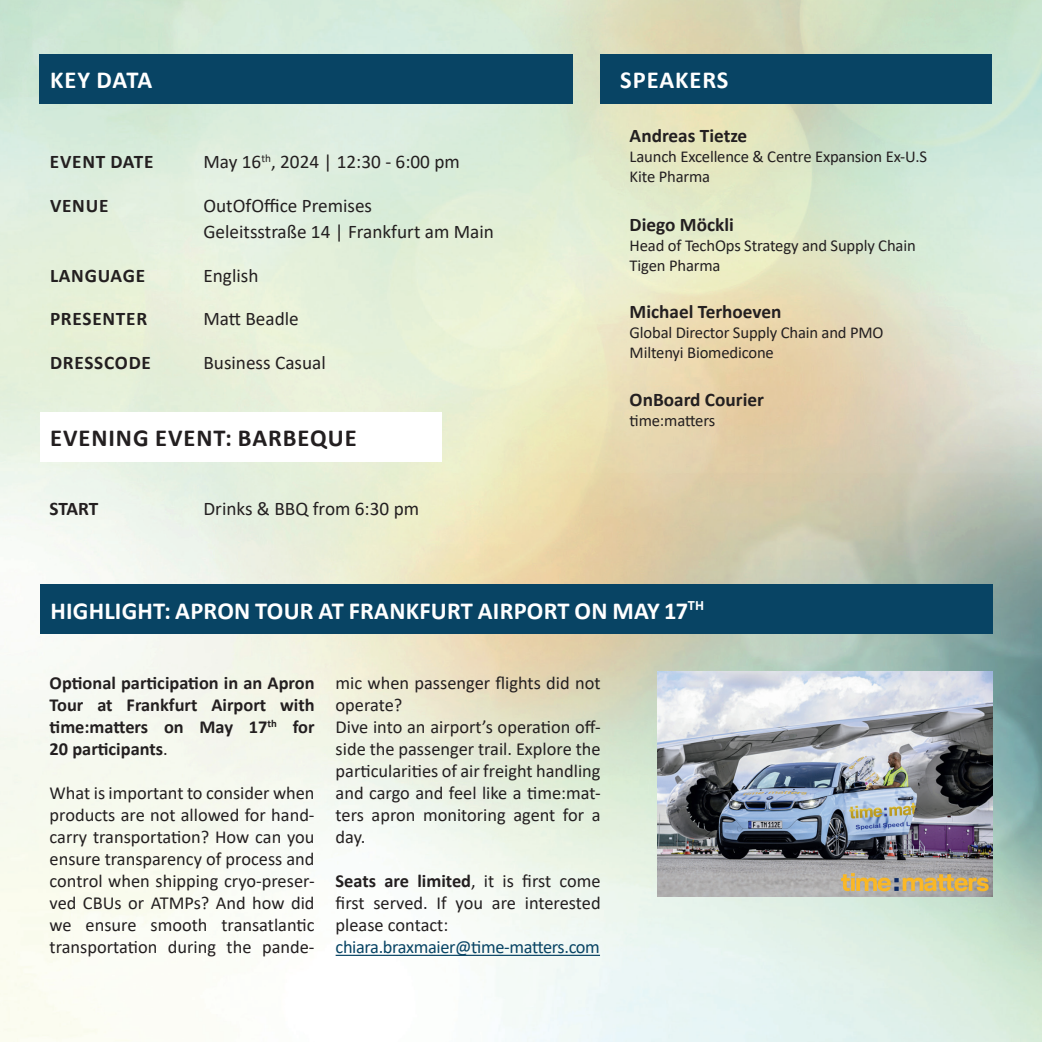
<style>
.page{position:relative;width:1042px;height:1042px;background:#fff}
.page>*{position:absolute;margin:0;border:0;box-sizing:border-box;transform-origin:0 0}
.t1{font:700 24.5px "Calibri";letter-spacing:.01em;color:#fff}
.t2{font:700 24.5px "Calibri";letter-spacing:.04em;color:#231f20}
.t3{font:700 24.5px "Calibri";letter-spacing:.04em;color:#fff}
.t4{font:19.25px/26.2px "Calibri";color:#231f20}
.t5{font:700 19.25px "Calibri";color:#231f20}
.t6{font:700 19.25px "Calibri";letter-spacing:.04em;color:#231f20}
.t7{font:18.38px/22.1px "Calibri";color:#231f20;text-align:justify}
.t8{font:700 18.38px/22.1px "Calibri";color:#231f20;text-align:justify}
.t9{font:18.38px "Calibri";letter-spacing:-.02em;color:#084464}
.t10{font:16.62px/19.9px "Calibri";letter-spacing:-.01em;color:#231f20}
.s1{font-weight:400}
.s2{font-weight:700}
</style>
<div class="page">
<img style="left:0;top:0;width:1042px;height:1042px">
<div style="left:600px;top:55px;width:392px;height:49px;background:#084464"></div>
<div style="left:39px;top:55px;width:534px;height:49px;background:#084464"></div>
<div style="left:40px;top:412px;width:401px;height:50px;background:#fff"></div>
<div style="left:40px;top:584px;width:952px;height:50px;background:#084464"></div>
<hr style="left:336px;top:955px;width:264px;height:1px;background:#084464">
<img style="left:657px;top:671px;width:335px;height:225px">
<h1 class="t1" style="left:50px;top:62px;width:104px">KEY DATA</h1>
<p class="t6" style="left:50px;top:148px;width:105px">EVENT DATE</p>
<p class="t4" style="left:203px;top:148px;width:258px">May 16<sup>th</sup>, 2024 | 12:30 - 6:00 pm</p>
<p class="t5" style="left:50px;top:192px;width:60px">VENUE</p>
<p class="t4" style="left:203px;top:192px;width:292px">OutOfOffice Premises<br>Geleitsstraße 14 | Frankfurt am Main</p>
<p class="t6" style="left:50px;top:262px;width:97px">LANGUAGE</p>
<p class="t4" style="left:203px;top:262px;width:57px">English</p>
<p class="t6" style="left:50px;top:305px;width:99px">PRESENTER</p>
<p class="t4" style="left:203px;top:305px;width:97px">Matt Beadle</p>
<p class="t6" style="left:50px;top:349px;width:102px">DRESSCODE</p>
<p class="t4" style="left:203px;top:349px;width:124px">Business Casual</p>
<h1 class="t2" style="left:50px;top:420px;width:308px">EVENING EVENT: BARBEQUE</h1>
<p class="t5" style="left:50px;top:494px;width:50px">START</p>
<p class="t4" style="left:203px;top:494px;width:217px">Drinks &amp; BBQ from 6:30 pm</p>
<h1 class="t3" style="left:620px;top:62px;width:110px">SPEAKERS</h1>
<p class="t5" style="left:630px;top:122px;width:119px">Andreas Tietze</p>
<p class="t10" style="left:630px;top:146px;width:299px">Launch Excellence &amp; Centre Expansion Ex-U.S<br>Kite Pharma</p>
<p class="t5" style="left:630px;top:211px;width:106px">Diego Möckli</p>
<p class="t10" style="left:630px;top:235px;width:288px">Head of TechOps Strategy and Supply Chain<br>Tigen Pharma</p>
<p class="t5" style="left:630px;top:298px;width:153px">Michael Terhoeven</p>
<p class="t10" style="left:630px;top:322px;width:255px">Global Director Supply Chain and PMO<br>Miltenyi Biomedicone</p>
<p class="t5" style="left:630px;top:386px;width:136px">OnBoard Courier</p>
<p class="t10" style="left:630px;top:410px;width:87px">time:matters</p>
<h1 class="t1" style="left:50px;top:593px;width:655px">HIGHLIGHT: APRON TOUR AT FRANKFURT AIRPORT ON MAY 17<sup>TH</sup></h1>
<p class="t8" style="left:50px;top:671px;width:266px">Optional participation in an Apron Tour at Frankfurt Airport with time:matters on May 17<sup>th</sup> for 20 participants<span class="s1">.</span></p>
<p class="t7" style="left:50px;top:781px;width:266px">What is important to consider when products are not allowed for hand&shy;carry transportation? How can you ensure transparency of process and control when shipping cryo-preser&shy;ved CBUs or ATMPs? And how did we ensure smooth transatlantic transportation during the pande-</p>
<p class="t7" style="left:336px;top:671px;width:266px;text-align:left">mic when passenger flights did not operate?<br>Dive into an airport’s operation off&shy;side the passenger trail. Explore the particularities of air freight handling and cargo and feel like a time:mat&shy;ters apron monitoring agent for a day.</p>
<p class="t7" style="left:336px;top:869px;width:266px"><span class="s2">Seats are limited</span>, it is first come first served. If you are interested please contact:</p>
<p class="t9" style="left:336px;top:934px;width:266px">chiara.braxmaier@time-matters.com</p>
</div>
